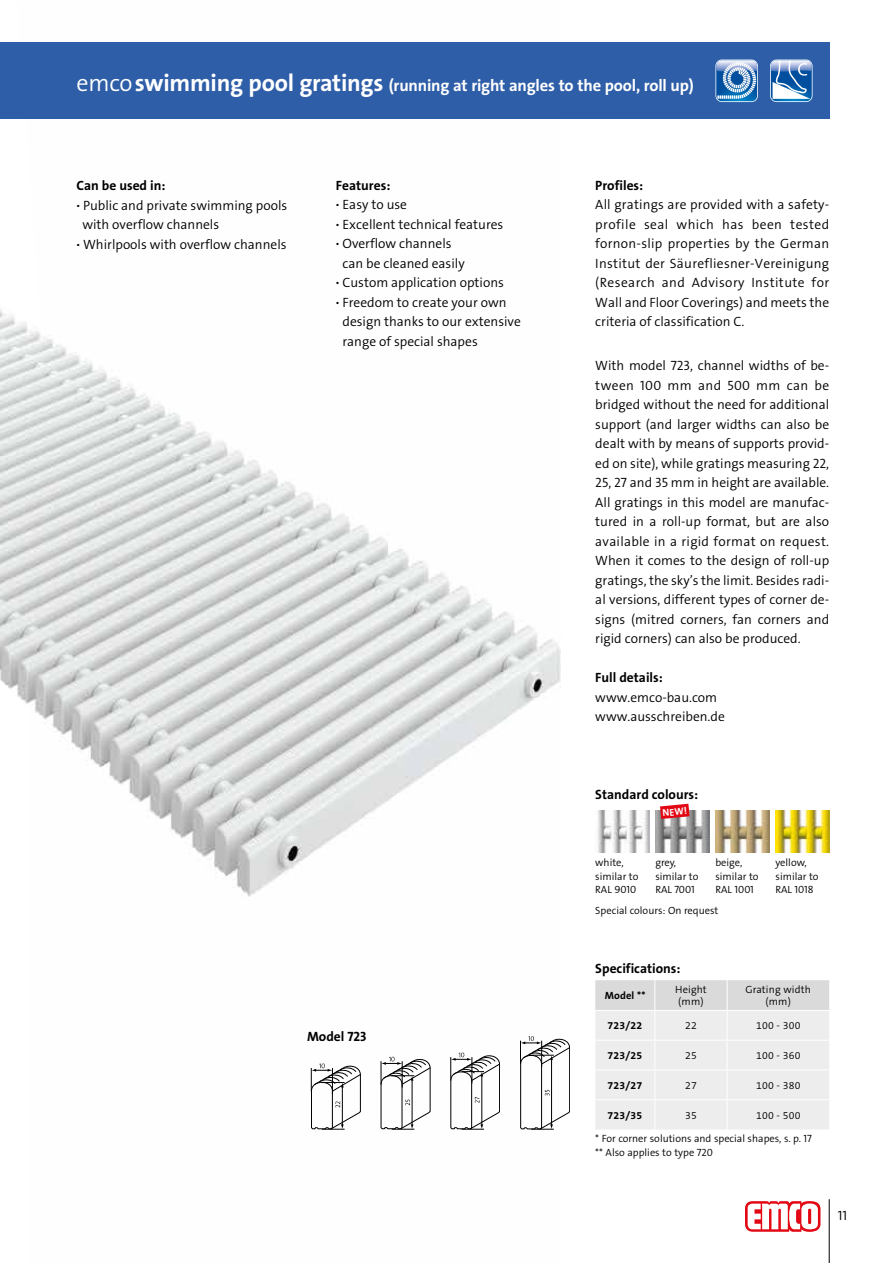
<style>
.page{position:relative;width:893px;height:1263px;background:#fff}
.page>*{position:absolute;margin:0;border:0;box-sizing:border-box;transform-origin:0 0}
.t1{font:700 16.5px "The Sans Os F";letter-spacing:-.01em;color:#fff}
.t2{font:300 13.5px/19.5px "The Sans Os F";color:#000;text-align:justify}
.t3{font:700 13.5px "The Sans Os F";color:#000}
.t4{font:300 10.5px/13.5px "The Sans Os F";color:#000}
.t5{font:700 10.5px "The Sans Os F";letter-spacing:.015em;color:#000}
.t6{font:700 9.9px "The Sans Os F";color:#fff}
.s1{font-weight:300;font-size:24px}
.s2{font-size:24px}
.s3{font-weight:700}
</style>
<div class="page">
<img style="left:0;top:42px;width:560px;height:1086px">
<svg style="left:0;top:42px;width:41px;height:287px"></svg>
<svg style="left:0;top:679px;width:30px;height:449px"></svg>
<div style="left:0;top:43px;width:829px;height:76px;background:#2f5ea8"></div>
<svg style="left:770px;top:60px;width:42px;height:42px;background:#76a1cd"></svg>
<svg style="left:715px;top:60px;width:43px;height:42px;background:#72a1cd"></svg>
<svg style="left:520px;top:1036px;width:50px;height:94px"></svg>
<svg style="left:311px;top:1063px;width:50px;height:67px"></svg>
<svg style="left:450px;top:1052px;width:50px;height:78px"></svg>
<svg style="left:381px;top:1057px;width:50px;height:73px"></svg>
<img style="left:775px;top:810px;width:54px;height:42px">
<img style="left:598px;top:810px;width:51px;height:42px">
<img style="left:715px;top:810px;width:54px;height:42px">
<img style="left:655px;top:810px;width:54px;height:42px">
<svg style="left:595px;top:980px;width:234px;height:149px;background:#e9e9e9"></svg>
<svg style="left:660px;top:804px;width:30px;height:15px"></svg>
<svg style="left:745px;top:1201px;width:75px;height:31px"></svg>
<hr style="left:829px;top:1199px;width:1px;height:64px;background:#000">
<p class="t1" style="left:77px;top:75px;width:619px"><span class="s1">emco</span><span class="s2">swimming pool gratings</span> (running at right angles to the pool, roll up)</p>
<p class="t3" style="left:77px;top:177px;width:90px">Can be used in:</p>
<p class="t2" style="left:77px;top:195px;width:212px"><span class="s3">·</span> Public and private swimming pools</p>
<p class="t2" style="left:82px;top:215px;width:138px">with overflow channels</p>
<p class="t2" style="left:77px;top:234px;width:212px"><span class="s3">·</span> Whirlpools with overflow channels</p>
<p class="t3" style="left:336px;top:177px;width:56px">Features:</p>
<p class="t2" style="left:336px;top:195px;width:73px"><span class="s3">·</span> Easy to use</p>
<p class="t2" style="left:336px;top:215px;width:169px"><span class="s3">·</span> Excellent technical features</p>
<p class="t2" style="left:336px;top:234px;width:117px"><span class="s3">·</span> Overflow channels</p>
<p class="t2" style="left:342px;top:254px;width:124px">can be cleaned easily</p>
<p class="t2" style="left:336px;top:273px;width:169px"><span class="s3">·</span> Custom application options</p>
<p class="t2" style="left:336px;top:293px;width:172px"><span class="s3">·</span> Freedom to create your own</p>
<p class="t2" style="left:342px;top:312px;width:180px">design thanks to our extensive</p>
<p class="t2" style="left:342px;top:332px;width:137px">range of special shapes</p>
<p class="t3" style="left:307px;top:1028px;width:61px">Model 723</p>
<p class="t3" style="left:595px;top:177px;width:49px">Profiles:</p>
<p class="t2" style="left:595px;top:195px;width:235px">All gratings are provided with a safety&shy;profile seal which has been tested fornon-slip properties by the German Institut der Säurefliesner-Vereinigung (Research and Advisory Institute for Wall and Floor Coverings) and meets the criteria of classification C.</p>
<p class="t2" style="left:595px;top:356px;width:235px">With model 723, channel widths of be&shy;tween 100 mm and 500 mm can be bridged without the need for additional support (and larger widths can also be dealt with by means of supports provid&shy;ed on site), while gratings measuring 22, 25, 27 and 35 mm in height are available.<br>All gratings in this model are manufac&shy;tured in a roll-up format, but are also available in a rigid format on request.<br>When it comes to the design of roll-up gratings, the sky’s the limit. Besides radi&shy;al versions, different types of corner de&shy;signs (mitred corners, fan corners and rigid corners) can also be produced.</p>
<p class="t3" style="left:595px;top:669px;width:69px">Full details:</p>
<p class="t2" style="left:595px;top:687px;width:131px">www.emco-bau.com www.ausschreiben.de</p>
<p class="t3" style="left:595px;top:786px;width:104px">Standard colours:</p>
<p class="t6" style="left:662px;top:806px;width:26px;rotate:-5deg">NEW!</p>
<p class="t4" style="left:595px;top:856px;width:45px">white, similar to<br>RAL 9010</p>
<p class="t4" style="left:775px;top:856px;width:45px">yellow, similar to<br>RAL 1018</p>
<p class="t4" style="left:715px;top:856px;width:45px">beige, similar to<br>RAL 1001</p>
<p class="t4" style="left:655px;top:856px;width:45px">grey, similar to<br>RAL 7001</p>
<p class="t4" style="left:595px;top:903px;width:125px">Special colours: On request</p>
<p class="t3" style="left:595px;top:959px;width:87px">Specifications:</p>
<p class="t5" style="left:605px;top:989px;width:42px">Model **</p>
<p class="t4" style="left:675px;top:983px;width:33px;line-height:12.6px">Height (mm)</p>
<p class="t4" style="left:745px;top:983px;width:67px;line-height:12.6px;text-align:center">Grating width (mm)</p>
<p class="t5" style="left:608px;top:1019px;width:36px">723/22</p>
<p class="t4" style="left:685px;top:1019px;width:13px">22</p>
<p class="t4" style="left:756px;top:1019px;width:46px">100 - 300</p>
<p class="t5" style="left:608px;top:1049px;width:36px">723/25</p>
<p class="t4" style="left:685px;top:1049px;width:13px">25</p>
<p class="t4" style="left:756px;top:1049px;width:46px">100 - 360</p>
<p class="t5" style="left:608px;top:1078px;width:36px">723/27</p>
<p class="t4" style="left:685px;top:1078px;width:13px">27</p>
<p class="t4" style="left:756px;top:1078px;width:46px">100 - 380</p>
<p class="t5" style="left:608px;top:1108px;width:36px">723/35</p>
<p class="t4" style="left:685px;top:1108px;width:13px">35</p>
<p class="t4" style="left:756px;top:1108px;width:46px">100 - 500</p>
<p class="t4" style="left:595px;top:1132px;width:218px">* For corner solutions and special shapes, s. p. 17 ** Also applies to type 720</p>
<p class="t2" style="left:838px;top:1205px;width:11px">11</p>
</div>
